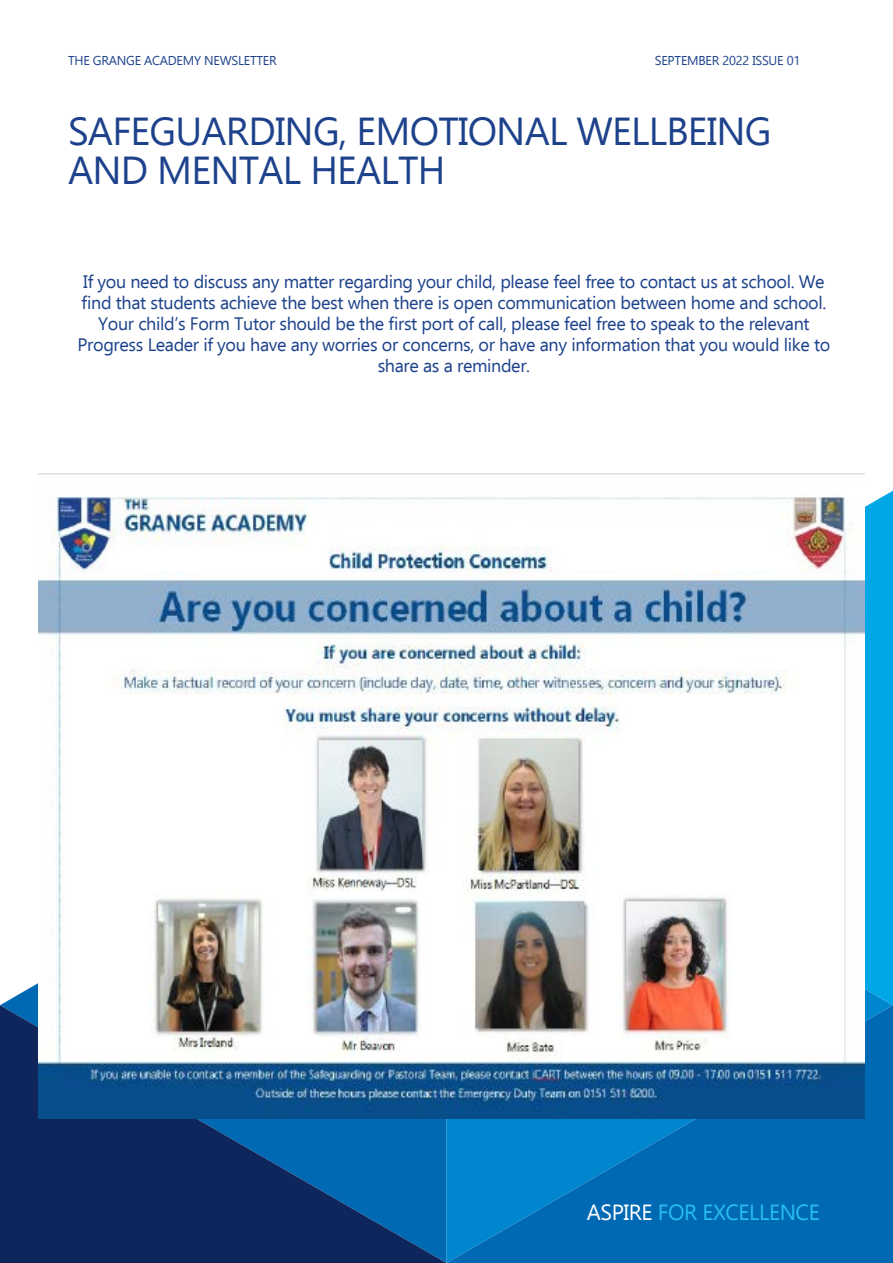
<style>
.page{position:relative;width:893px;height:1263px;background:#fff}
.page>*{position:absolute;margin:0;border:0;box-sizing:border-box;transform-origin:0 0}
.t1{font:39px/38.2px "Ebrima";letter-spacing:-.02em;color:#1d428b}
.t2{font:21.9px "Ebrima";letter-spacing:-.02em;color:#29bdef}
.t3{font:18px/21px "Ebrima";letter-spacing:-.02em;color:#1d428b;text-align:center}
.t4{font:12.75px "Ebrima";letter-spacing:-.02em;color:#1d428b}
.s1{color:#fff}
</style>
<div class="page">
<svg style="left:0;top:1005px;width:446px;height:258px;fill:#0f265c"></svg>
<svg style="left:446px;top:1005px;width:447px;height:258px;fill:#0069b4"></svg>
<div style="left:865px;top:491px;width:28px;height:514px;background:#00a7e7"></div>
<img style="left:39px;top:473px;width:826px;height:645px">
<p class="t4" style="left:68px;top:51px;width:210px">THE GRANGE ACADEMY NEWSLETTER</p>
<p class="t4" style="left:655px;top:51px;width:147px">SEPTEMBER 2022 ISSUE 01</p>
<h1 class="t1" style="left:68px;top:111px;width:705px">SAFEGUARDING, EMOTIONAL WELLBEING<br>AND MENTAL HEALTH</h1>
<p class="t3" style="left:78px;top:271px;width:754px">If you need to discuss any matter regarding your child, please feel free to contact us at school. We find that students achieve the best when there is open communication between home and school.<br>Your child’s Form Tutor should be the first port of call, please feel free to speak to the relevant Progress Leader if you have any worries or concerns, or have any information that you would like to share as a reminder.</p>
<p class="t2" style="left:587px;top:1196px;width:234px"><span class="s1">ASPIRE</span> FOR EXCELLENCE</p>
</div>
